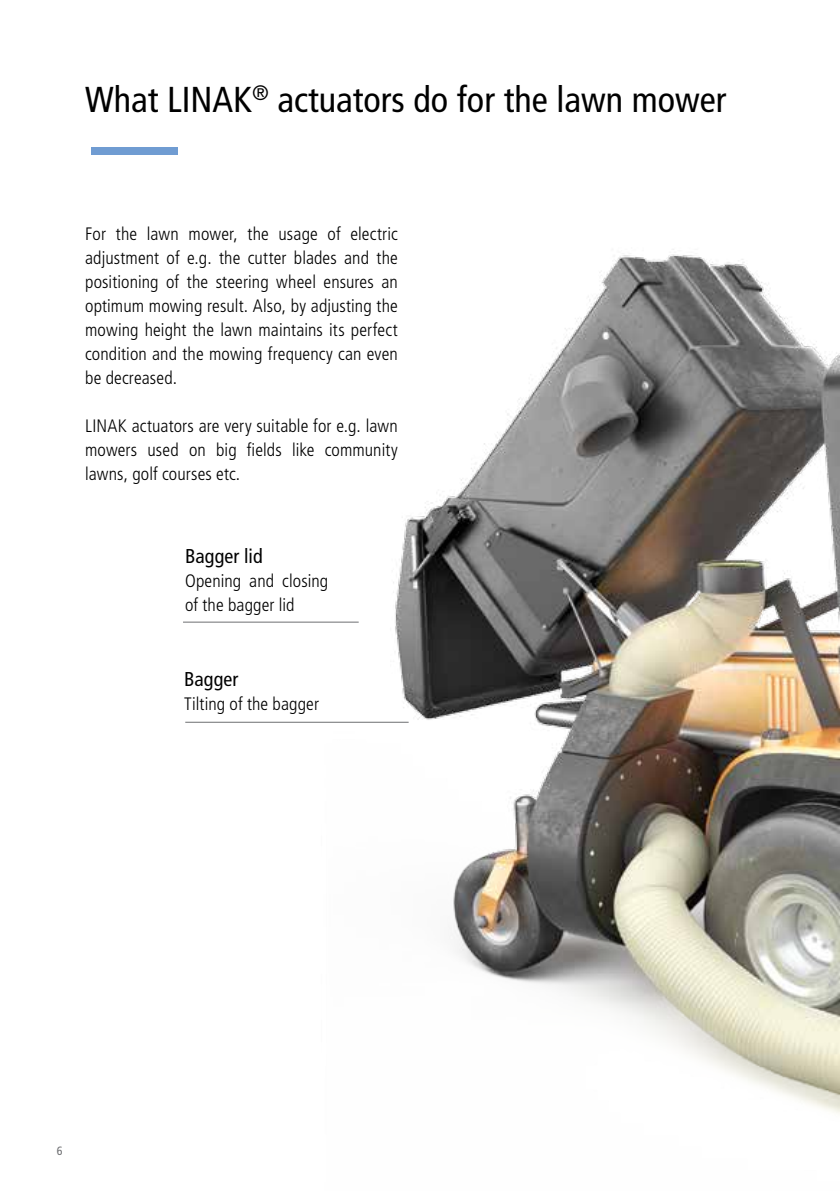
<style>
.page{position:relative;width:840px;height:1191px;background:#fff}
.page>*{position:absolute;margin:0;border:0;box-sizing:border-box;transform-origin:0 0}
.t1{font:condensed 36px "Frutiger LT Pro";color:#000}
.t2{font:condensed 20px "Frutiger LT Pro";letter-spacing:.005em;color:#000}
.t3{font:300 condensed 18px/24px "Frutiger LT Pro";letter-spacing:.005em;color:#000;text-align:justify}
.t4{font:condensed 12px "Frutiger LT Pro";color:#6d6e71}
</style>
<div class="page">
<img style="left:183px;top:249px;width:656px;height:864px">
<div style="left:91px;top:147px;width:86px;height:8px;background:#709cd2"></div>
<hr style="left:183px;top:622px;width:175px;height:1px;background:#6d6e71">
<hr style="left:185px;top:722px;width:223px;height:1px;background:#6d6e71">
<h1 class="t1" style="left:85px;top:79px;width:642px">What LINAK<sup>®</sup> actuators do for the lawn mower</h1>
<p class="t3" style="left:85px;top:222px;width:314px">For the lawn mower, the usage of electric adjustment of e.g. the cutter blades and the positioning of the steering wheel ensures an optimum mowing result. Also, by adjusting the mowing height the lawn maintains its perfect condition and the mowing frequency can even be decreased.</p>
<p class="t3" style="left:85px;top:414px;width:314px">LINAK actuators are very suitable for e.g. lawn mowers used on big fields like community lawns, golf courses etc.</p>
<p class="t2" style="left:185px;top:545px;width:79px">Bagger lid</p>
<p class="t3" style="left:185px;top:569px;width:145px">Opening and closing of the bagger lid</p>
<p class="t2" style="left:184px;top:667px;width:56px">Bagger</p>
<p class="t3" style="left:184px;top:692px;width:136px">Tilting of the bagger</p>
<p class="t4" style="left:57px;top:1143px;width:7px">6</p>
</div>
